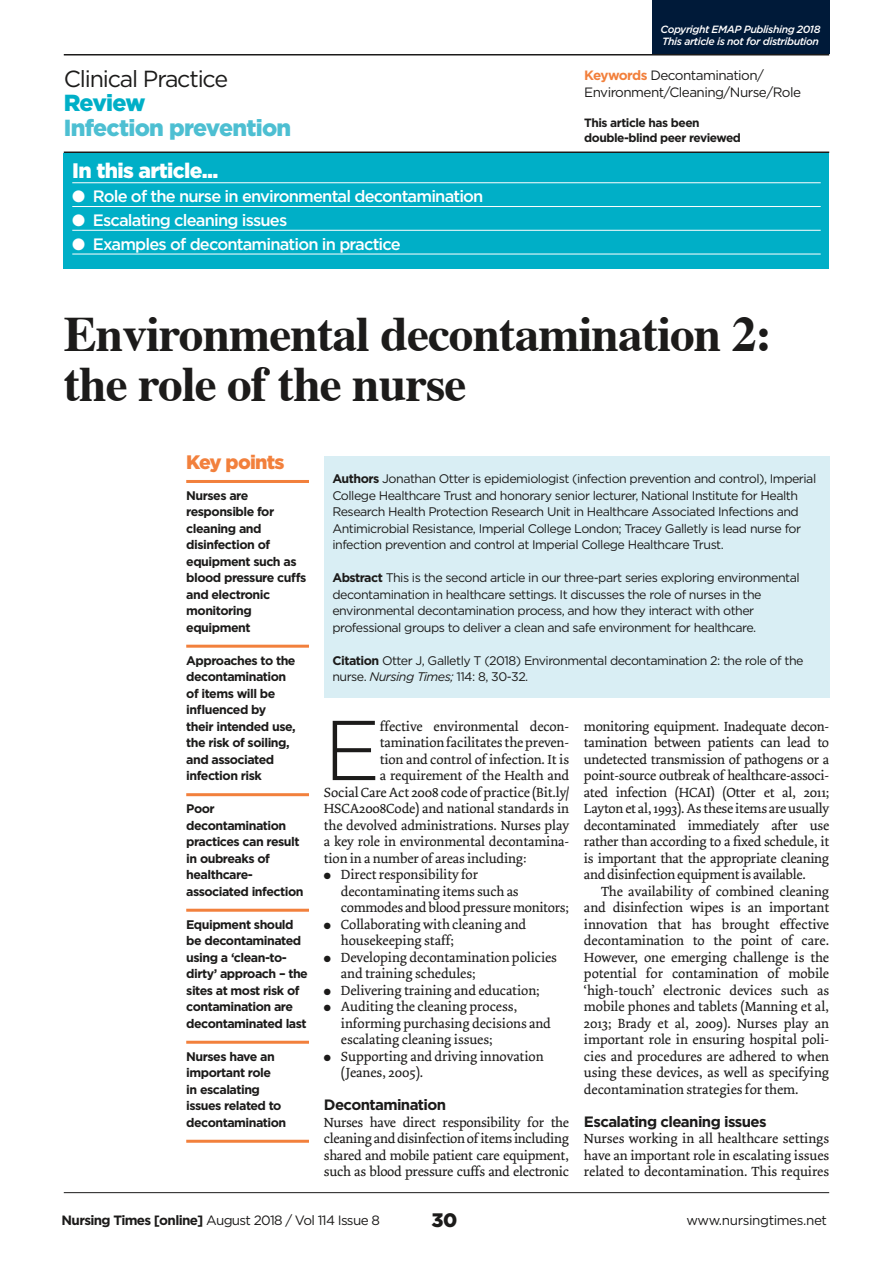
<style>
.page{position:relative;width:893px;height:1263px;background:#fff}
.page>*{position:absolute;margin:0;border:0;box-sizing:border-box;transform-origin:0 0}
.t1{font:300 84.6px "Gotham";color:#1c1b1a}
.t2{font:700 49.5px/49.5px "Times";letter-spacing:-.02em;color:#1c1b1a}
.t3{font:900 23.25px "Gotham";letter-spacing:-.03em;color:#4dbfd2}
.t4{font:23.25px "Gotham";letter-spacing:-.05em;color:#1c1b1a}
.t5{font:900 23.25px "Gotham";letter-spacing:-.04em;color:#00afc7}
.t6{font:900 21px "Gotham";letter-spacing:-.03em;color:#fff}
.t7{font:900 19.5px "Gotham";letter-spacing:-.04em;color:#f2803c}
.t8{font:900 19.5px "Gotham";color:#1c1b1a}
.t9{font:500 16.5px "Gotham";letter-spacing:-.05em;color:#fff}
.t10{font:700 15px "Gotham";letter-spacing:-.04em;color:#1c1b1a}
.t11{font:13.95px/16.5px "Dolly";letter-spacing:-.01em;color:#1c1b1a}
.t12{font:13.5px/16.5px "Gotham";letter-spacing:-.04em;color:#1c1b1a}
.t13{font:12.45px/16.5px "Gotham";letter-spacing:-.04em;color:#1c1b1a}
.t14{font:700 12.45px/16.5px "Gotham";letter-spacing:-.04em;color:#1c1b1a}
.t15{font:700 12px/14.2px "Gotham";letter-spacing:-.04em;color:#1c1b1a}
.t16{font:italic 500 10.5px/12.8px "Gotham";letter-spacing:-.04em;color:#fff}
.s1{font-weight:700;color:#f2803c}
.s2{font-weight:700}
.s3{font-style:italic}
</style>
<div class="page">
<div style="left:652px;top:0;width:177px;height:54px;background:#001a39"></div>
<hr style="left:64px;top:152px;width:765px;height:1px;background:#1c1b1a">
<hr style="left:64px;top:54px;width:765px;height:2px;background:#1c1b1a">
<hr style="left:64px;top:1192px;width:765px;height:1px;background:#1c1b1a">
<hr style="left:186px;top:480px;width:123px;height:3px;background:#f2803c">
<hr style="left:186px;top:645px;width:123px;height:3px;background:#f2803c">
<hr style="left:186px;top:793px;width:123px;height:3px;background:#f2803c">
<hr style="left:186px;top:909px;width:123px;height:3px;background:#f2803c">
<hr style="left:186px;top:1041px;width:123px;height:3px;background:#f2803c">
<hr style="left:186px;top:1140px;width:123px;height:3px;background:#f2803c">
<div style="left:324px;top:456px;width:505px;height:242px;background:#d9eef4"></div>
<div style="left:64px;top:153px;width:765px;height:115px;background:#00afc7"></div>
<hr style="left:72px;top:182px;width:749px;height:1px;background:#fff">
<hr style="left:72px;top:206px;width:749px;height:1px;background:#fff">
<hr style="left:72px;top:230px;width:749px;height:1px;background:#fff">
<hr style="left:72px;top:254px;width:749px;height:1px;background:#fff">
<h3 class="t4" style="left:64px;top:64px;width:166px">Clinical Practice</h3>
<h3 class="t5" style="left:64px;top:87px;width:83px">Review</h3>
<h3 class="t3" style="left:64px;top:112px;width:229px">Infection prevention</h3>
<h3 class="t6" style="left:72px;top:156px;width:148px">In this article...</h3>
<p class="t9" style="left:72px;top:185px;width:413px">● Role of the nurse in environmental decontamination</p>
<p class="t9" style="left:72px;top:209px;width:216px">● Escalating cleaning issues</p>
<p class="t9" style="left:72px;top:233px;width:330px">● Examples of decontamination in practice</p>
<p class="t16" style="left:660px;top:23px;width:162px">Copyright EMAP Publishing 2018<br>This article is not for distribution</p>
<p class="t12" style="left:584px;top:67px;width:218px"><span class="s1">Keywords</span> Decontamination/<br>Environment/Cleaning/Nurse/Role</p>
<p class="t15" style="left:584px;top:116px;width:158px">This article has been double-blind peer reviewed</p>
<h2 class="t2" style="left:64px;top:304px;width:710px">Environmental decontamination 2: the role of the nurse</h2>
<h3 class="t7" style="left:186px;top:449px;width:100px">Key points</h3>
<p class="t14" style="left:186px;top:487px;width:122px">Nurses are responsible for cleaning and disinfection of equipment such as blood pressure cuffs and electronic monitoring equipment</p>
<p class="t14" style="left:186px;top:652px;width:111px">Approaches to the decontamination of items will be influenced by their intended use, the risk of soiling, and associated infection risk</p>
<p class="t14" style="left:186px;top:800px;width:119px">Poor decontamination practices can result in oubreaks of healthcare&shy;associated infection</p>
<p class="t14" style="left:186px;top:916px;width:123px">Equipment should be decontaminated using a ‘clean-to&shy;dirty’ approach – the sites at most risk of contamination are decontaminated last</p>
<p class="t14" style="left:186px;top:1048px;width:102px">Nurses have an important role<br>in escalating issues related to decontamination</p>
<p class="t13" style="left:332px;top:470px;width:485px"><span class="s2">Authors</span> Jonathan Otter is epidemiologist (infection prevention and control), Imperial College Healthcare Trust and honorary senior lecturer, National Institute for Health Research Health Protection Research Unit in Healthcare Associated Infections and Antimicrobial Resistance, Imperial College London; Tracey Galletly is lead nurse for infection prevention and control at Imperial College Healthcare Trust.</p>
<p class="t13" style="left:332px;top:569px;width:469px"><span class="s2">Abstract</span> This is the second article in our three-part series exploring environmental decontamination in healthcare settings. It discusses the role of nurses in the environmental decontamination process, and how they interact with other professional groups to deliver a clean and safe environment for healthcare.</p>
<p class="t13" style="left:332px;top:652px;width:473px"><span class="s2">Citation</span> Otter J, Galletly T (2018) Environmental decontamination 2: the role of the nurse. <span class="s3">Nursing Times;</span> 114: 8, 30-32.</p>
<h1 class="t1" style="left:324px;top:697px;width:58px">E</h1>
<p class="t11" style="left:380px;top:718px;width:191px">ffective environmental decon-</p>
<p class="t11" style="left:380px;top:734px;width:191px">tamination facilitates the preven-</p>
<p class="t11" style="left:380px;top:751px;width:191px">tion and control of infection. It is</p>
<p class="t11" style="left:380px;top:767px;width:191px">a requirement of the Health and</p>
<p class="t11" style="left:324px;top:784px;width:247px">Social Care Act 2008 code of practice (Bit.ly/</p>
<p class="t11" style="left:324px;top:800px;width:247px">HSCA2008Code) and national standards in</p>
<p class="t11" style="left:324px;top:817px;width:247px">the devolved administrations. Nurses play</p>
<p class="t11" style="left:324px;top:833px;width:247px">a key role in environmental decontamina-</p>
<p class="t11" style="left:324px;top:850px;width:204px">tion in a number of areas including:</p>
<p class="t11" style="left:341px;top:866px;width:229px;text-indent:-17px">● Direct responsibility for decontaminating items such as commodes and blood pressure monitors;</p>
<p class="t11" style="left:341px;top:916px;width:187px;text-indent:-17px">● Collaborating with cleaning and housekeeping staff;</p>
<p class="t11" style="left:341px;top:949px;width:218px;text-indent:-17px">● Developing decontamination policies and training schedules;</p>
<p class="t11" style="left:324px;top:982px;width:217px">● Delivering training and education;</p>
<p class="t11" style="left:341px;top:998px;width:212px;text-indent:-17px">● Auditing the cleaning process, informing purchasing decisions and escalating cleaning issues;</p>
<p class="t11" style="left:341px;top:1048px;width:204px;text-indent:-17px">● Supporting and driving innovation (Jeanes, 2005).</p>
<p class="t10" style="left:324px;top:1095px;width:124px">Decontamination</p>
<p class="t11" style="left:324px;top:1114px;width:247px;text-align:justify">Nurses have direct responsibility for the cleaning and disinfection of items including shared and mobile patient care equipment, such as blood pressure cuffs and electronic</p>
<p class="t11" style="left:584px;top:718px;width:247px;text-align:justify">monitoring equipment. Inadequate decon&shy;tamination between patients can lead to undetected transmission of pathogens or a point-source outbreak of healthcare-associ&shy;ated infection (HCAI) (Otter et al, 2011; Layton et al, 1993). As these items are usually decontaminated immediately after use rather than according to a fixed schedule, it is important that the appropriate cleaning and disinfection equipment is available.</p>
<p class="t11" style="left:584px;top:883px;width:247px;text-align:justify;text-indent:17px">The availability of combined cleaning and disinfection wipes is an important innovation that has brought effective decontamination to the point of care.<br>However, one emerging challenge is the potential for contamination of mobile ‘high-touch’ electronic devices such as mobile phones and tablets (Manning et al, 2013; Brady et al, 2009). Nurses play an important role in ensuring hospital poli&shy;cies and procedures are adhered to when using these devices, as well as specifying decontamination strategies for them.</p>
<p class="t10" style="left:584px;top:1111px;width:184px">Escalating cleaning issues</p>
<p class="t11" style="left:584px;top:1130px;width:247px;text-align:justify">Nurses working in all healthcare settings have an important role in escalating issues related to decontamination. This requires</p>
<p class="t12" style="left:62px;top:1212px;width:320px"><span class="s2">Nursing Times [online]</span> August 2018 / Vol 114 Issue 8</p>
<h3 class="t8" style="left:431px;top:1207px;width:27px">30</h3>
<p class="t12" style="left:686px;top:1212px;width:142px">www.nursingtimes.net</p>
</div>
